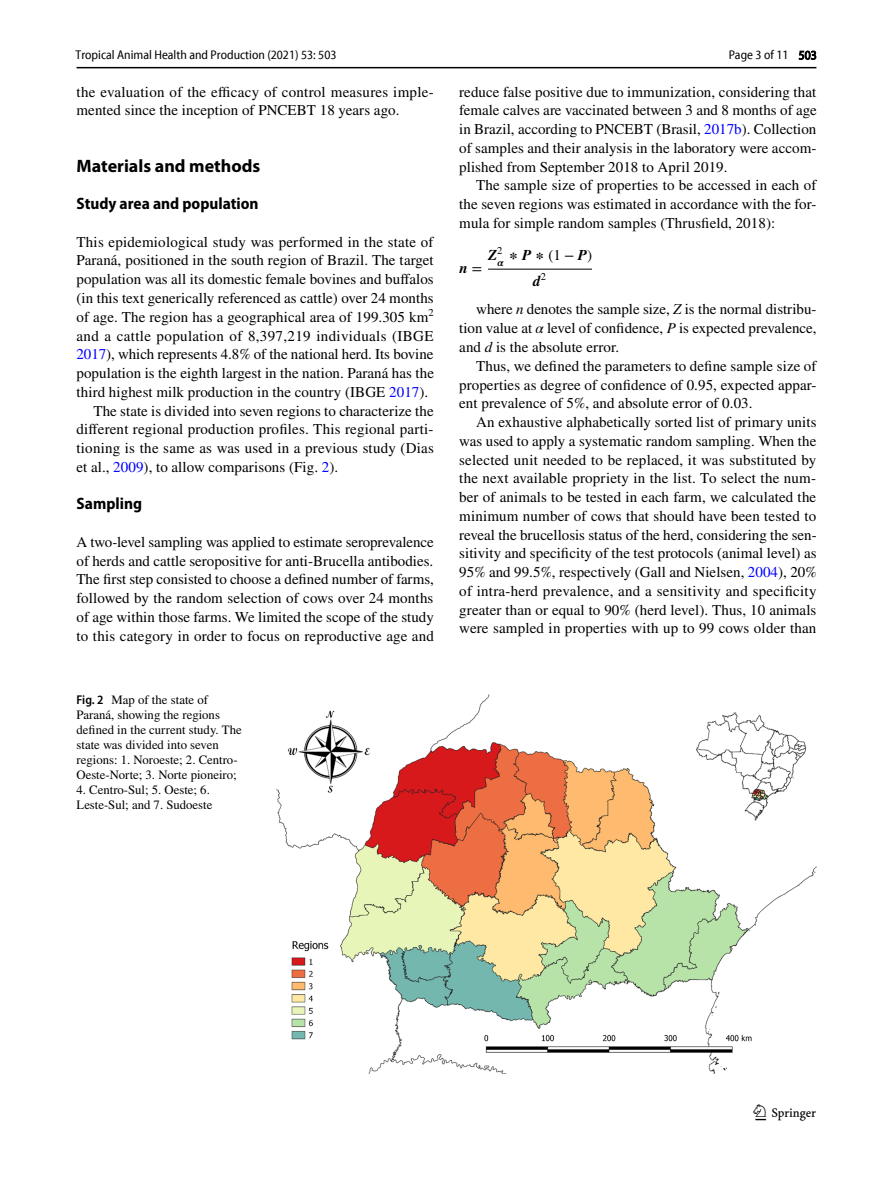
<style>
.page{position:relative;width:893px;height:1187px;background:#fff}
.page>*{position:absolute;margin:0;border:0;box-sizing:border-box;transform-origin:0 0}
.t1{font:22.5px "Springnew Regular 3";color:#000}
.t2{font:700 18px "Myriad Pro";color:#000}
.t3{font:700 semi-condensed 16.5px "Myriad Pro";color:#000}
.t4{font:15px/18.8px "STIX";letter-spacing:.005em;color:#000;text-align:justify}
.t5{font:15px "STIX";letter-spacing:.025em;color:#000}
.t6{font:15px "STIX Math";color:#000}
.t7{font:italic 700 15px "STIX General";color:#000}
.t8{font:12.75px/15px "STIX";color:#000}
.t9{font:semi-condensed 12.75px "Myriad Pro Unic";color:#000}
.s1{color:#00f}
.s2{font-family:"Myriad Pro";font-weight:600;font-stretch:semi-condensed}
.s3{font-weight:700}
.s4{font-family:"STIX General";font-weight:700;font-style:italic}
.s5{font-family:"STIX General"}
.s6{font-family:"STIX Math";font-weight:400;font-style:normal}
.s7{font-style:italic}
</style>
<div class="page">
<hr style="left:77px;top:67px;width:739px;height:1px;background:#000">
<hr style="left:488px;top:268px;width:104px;height:1px;background:#000">
<img style="left:276px;top:694px;width:540px;height:379px">
<p class="t9" style="left:76px;top:50px;width:262px">Tropical Animal Health and Production (2021) 53: 503</p>
<p class="t9" style="left:729px;top:50px;width:90px">Page 3 of 11 503</p>
<p class="t4" style="left:77px;top:83px;width:359px">the evaluation of the efficacy of control measures imple&shy;mented since the inception of PNCEBT 18 years ago.</p>
<p class="t2" style="left:77px;top:154px;width:185px">Materials and methods</p>
<p class="t3" style="left:77px;top:194px;width:184px">Study area and population</p>
<p class="t4" style="left:77px;top:233px;width:358px">This epidemiological study was performed in the state of</p>
<p class="t4" style="left:77px;top:252px;width:359px">Paraná, positioned in the south region of Brazil. The target</p>
<p class="t4" style="left:77px;top:271px;width:359px">population was all its domestic female bovines and buffalos</p>
<p class="t4" style="left:77px;top:289px;width:359px">(in this text generically referenced as cattle) over 24 months</p>
<p class="t4" style="left:77px;top:308px;width:359px">of age. The region has a geographical area of 199.305 km<sup>2</sup></p>
<p class="t5" style="left:77px;top:325px;width:358px">and a cattle population of 8,397,219 individuals (IBGE</p>
<p class="t4" style="left:77px;top:346px;width:358px"><span class="s1">2017</span>), which represents 4.8% of the national herd. Its bovine</p>
<p class="t4" style="left:77px;top:364px;width:359px">population is the eighth largest in the nation. Paraná has the</p>
<p class="t4" style="left:77px;top:383px;width:353px">third highest milk production in the country (IBGE <span class="s1">2017</span>).</p>
<p class="t4" style="left:94px;top:402px;width:342px">The state is divided into seven regions to characterize the</p>
<p class="t4" style="left:77px;top:421px;width:359px">different regional production profiles. This regional parti-</p>
<p class="t4" style="left:77px;top:439px;width:359px">tioning is the same as was used in a previous study (Dias</p>
<p class="t4" style="left:77px;top:458px;width:263px">et al., <span class="s1">2009</span>), to allow comparisons (Fig. <span class="s1">2</span>).</p>
<p class="t3" style="left:77px;top:494px;width:67px">Sampling</p>
<p class="t4" style="left:77px;top:533px;width:359px">A two-level sampling was applied to estimate seroprevalence of herds and cattle seropositive for anti-Brucella antibodies.<br>The first step consisted to choose a defined number of farms, followed by the random selection of cows over 24 months of age within those farms. We limited the scope of the study to this category in order to focus on reproductive age and</p>
<p class="t8" style="left:77px;top:693px;width:167px"><span class="s2">Fig. 2</span> Map of the state of<br>Paraná, showing the regions defined in the current study. The state was divided into seven regions: 1. Noroeste; 2. Centro-<br>Oeste-Norte; 3. Norte pioneiro;</p>
<p class="t8" style="left:77px;top:783px;width:137px">4. Centro-Sul; 5. Oeste; 6.<br>Leste-Sul; and 7. Sudoeste</p>
<p class="t4" style="left:459px;top:83px;width:359px">reduce false positive due to immunization, considering that female calves are vaccinated between 3 and 8 months of age in Brazil, according to PNCEBT (Brasil, <span class="s1">2017b</span>). Collection of samples and their analysis in the laboratory were accom&shy;plished from September 2018 to April 2019.</p>
<p class="t4" style="left:459px;top:177px;width:359px;text-indent:17px">The sample size of properties to be accessed in each of the seven regions was estimated in accordance with the for&shy;mula for simple random samples (Thrusfield, 2018):</p>
<p class="t7" style="left:488px;top:250px;width:16px">Z<sup>2</sup></p>
<p class="t6" style="left:497px;top:250px;width:96px"><sub>𝜶</sub> <span class="s3">∗</span><span class="s4">P</span><span class="s3">∗</span>(<span class="s5">1</span>−<span class="s4">P</span>)</p>
<p class="t7" style="left:533px;top:275px;width:15px">d<sup>2</sup></p>
<p class="t7" style="left:459px;top:262px;width:24px">n <span class="s6">=</span></p>
<p class="t4" style="left:459px;top:301px;width:359px;text-indent:17px">where <span class="s7">n</span> denotes the sample size, <span class="s7">Z</span> is the normal distribu&shy;tion value at <span class="s7">α</span> level of confidence, <span class="s7">P</span> is expected prevalence, and <span class="s7">d</span> is the absolute error.</p>
<p class="t4" style="left:459px;top:357px;width:359px;text-indent:17px">Thus, we defined the parameters to define sample size of properties as degree of confidence of 0.95, expected appar&shy;ent prevalence of 5%, and absolute error of 0.03.</p>
<p class="t4" style="left:459px;top:413px;width:359px;text-indent:17px">An exhaustive alphabetically sorted list of primary units was used to apply a systematic random sampling. When the selected unit needed to be replaced, it was substituted by the next available propriety in the list. To select the num&shy;ber of animals to be tested in each farm, we calculated the minimum number of cows that should have been tested to reveal the brucellosis status of the herd, considering the sen&shy;sitivity and specificity of the test protocols (animal level) as 95% and 99.5%, respectively (Gall and Nielsen, <span class="s1">2004</span>), 20% of intra-herd prevalence, and a sensitivity and specificity greater than or equal to 90% (herd level). Thus, 10 animals were sampled in properties with up to 99 cows older than</p>
<h1 class="t1" style="left:755px;top:1104px;width:62px">1 3</h1>
</div>
